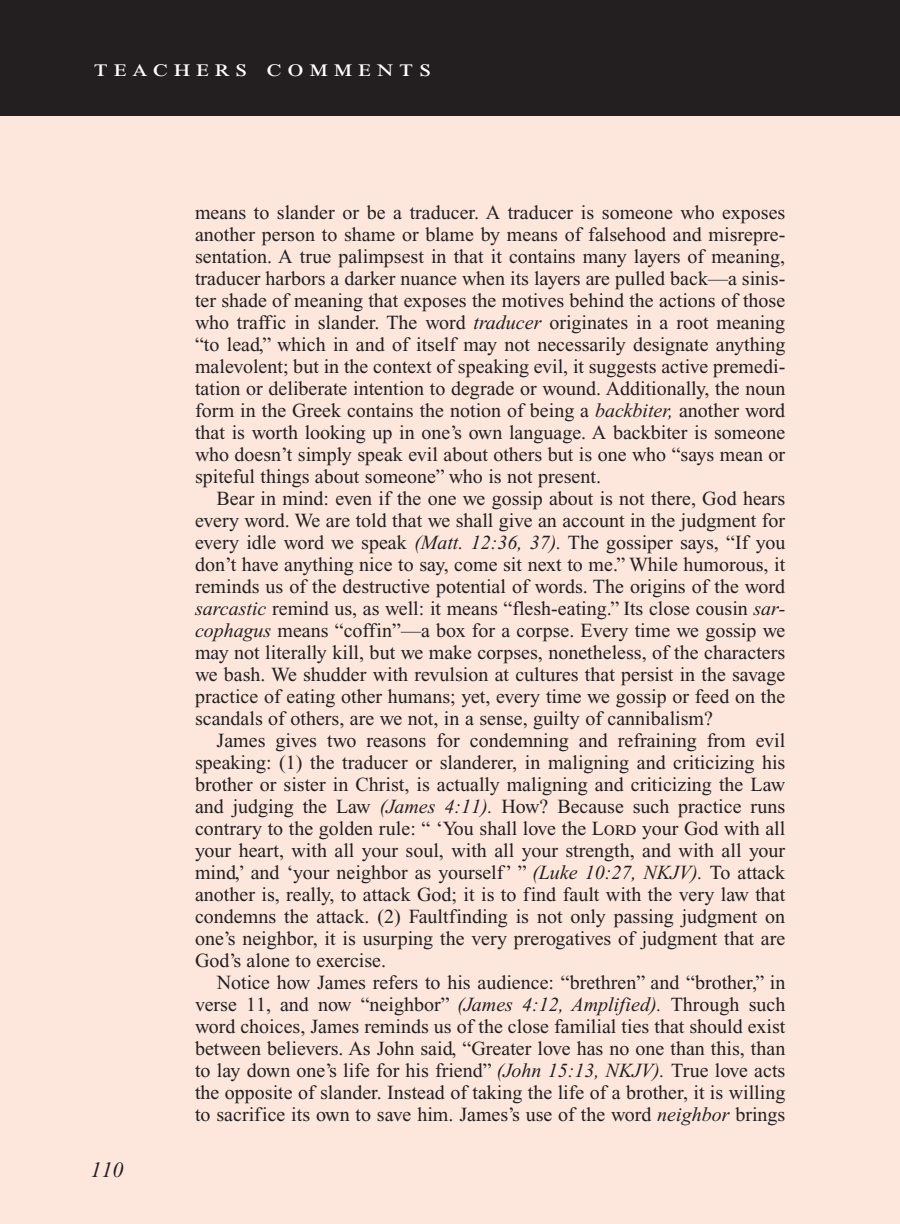
<style>
.page{position:relative;width:900px;height:1224px;background:#fff}
.page>*{position:absolute;margin:0;border:0;box-sizing:border-box;transform-origin:0 0}
.t1{font:24px "Times New Roman PS Std";letter-spacing:.2em;color:#fff;scale:1.2 1}
.PageNumbers{font:italic 22px "Times New Roman PS Std";color:#231f20}
.Objectives_Body_Text{font:20px/22px "Times New Roman PS Std";color:#231f20;text-align:justify}
.s1{font-style:italic}
</style>
<div class="page">
<div style="left:882px;top:0;width:18px;height:122px;background:#231f20"></div>
<div style="left:0;top:0;width:882px;height:122px;background:#231f20"></div>
<div style="left:0;top:116px;width:900px;height:1108px;background:#fde7dc"></div>
<p class="t1" style="left:94px;top:55px;width:283px">teachers comments</p>
<p class="PageNumbers" style="left:91px;top:1158px;width:34px">110</p>
<p class="Objectives_Body_Text" style="left:195px;top:201px;width:592px">means to slander or be a traducer. A traducer is someone who exposes another person to shame or blame by means of falsehood and misrepre&shy;sentation. A true palimpsest in that it contains many layers of meaning, traducer harbors a darker nuance when its layers are pulled back—a sinis&shy;ter shade of meaning that exposes the motives behind the actions of those who traffic in slander. The word <span class="s1">traducer</span> originates in a root meaning “to lead,” which in and of itself may not necessarily designate anything malevolent; but in the context of speaking evil, it suggests active premedi&shy;tation or deliberate intention to degrade or wound. Additionally, the noun form in the Greek contains the notion of being a <span class="s1">backbiter,</span> another word that is worth looking up in one’s own language. A backbiter is someone who doesn’t simply speak evil about others but is one who “says mean or spiteful things about someone” who is not present.</p>
<p class="Objectives_Body_Text" style="left:195px;top:487px;width:592px;text-indent:22px">Bear in mind: even if the one we gossip about is not there, God hears every word. We are told that we shall give an account in the judgment for every idle word we speak <span class="s1">(Matt. 12:36, 37).</span> The gossiper says, “If you don’t have anything nice to say, come sit next to me.” While humorous, it reminds us of the destructive potential of words. The origins of the word <span class="s1">sarcastic</span> remind us, as well: it means “flesh-eating.” Its close cousin <span class="s1">sar&shy;cophagus</span> means “coffin”—a box for a corpse. Every time we gossip we may not literally kill, but we make corpses, nonetheless, of the characters we bash. We shudder with revulsion at cultures that persist in the savage practice of eating other humans; yet, every time we gossip or feed on the scandals of others, are we not, in a sense, guilty of cannibalism?</p>
<p class="Objectives_Body_Text" style="left:195px;top:729px;width:592px;text-indent:22px">James gives two reasons for condemning and refraining from evil speaking: (1) the traducer or slanderer, in maligning and criticizing his brother or sister in Christ, is actually maligning and criticizing the Law and judging the Law <span class="s1">(James 4:11).</span> How? Because such practice runs contrary to the golden rule: “ ‘You shall love the LORD</p>
<p class="Objectives_Body_Text" style="left:195px;top:817px;width:592px;text-indent:447px">your God with all your heart, with all your soul, with all your strength, and with all your mind,’ and ‘your neighbor as yourself’ ” <span class="s1">(Luke 10:27, NKJV).</span> To attack another is, really, to attack God; it is to find fault with the very law that condemns the attack. (2) Faultfinding is not only passing judgment on one’s neighbor, it is usurping the very prerogatives of judgment that are God’s alone to exercise.</p>
<p class="Objectives_Body_Text" style="left:195px;top:971px;width:592px;text-indent:22px">Notice how James refers to his audience: “brethren” and “brother,” in verse 11, and now “neighbor” <span class="s1">(James 4:12, Amplified).</span> Through such word choices, James reminds us of the close familial ties that should exist between believers. As John said, “Greater love has no one than this, than to lay down one’s life for his friend” <span class="s1">(John 15:13, NKJV).</span> True love acts the opposite of slander. Instead of taking the life of a brother, it is willing to sacrifice its own to save him. James’s use of the word <span class="s1">neighbor</span> brings</p>
</div>
